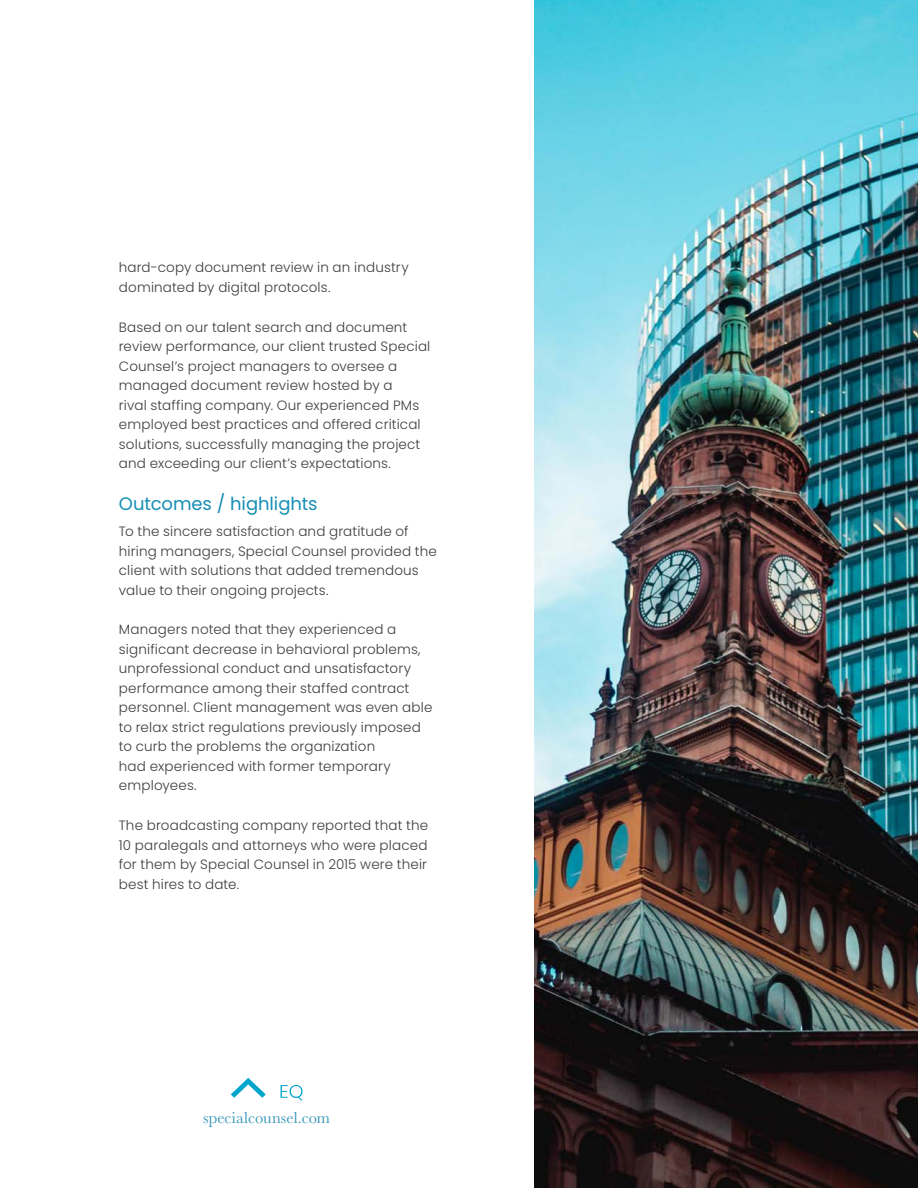
<style>
.page{position:relative;width:918px;height:1188px;background:#fff}
.page>*{position:absolute;margin:0;border:0;box-sizing:border-box;transform-origin:0 0}
.H3-Blue{font:18px "Poppins";letter-spacing:-.005em;color:#168fb4}
.Body-Baskerville{font:16.5px "Baskerville";color:#3a97ba}
.Body-Poppins{font:300 13.5px/19.5px "Poppins";letter-spacing:.01em;color:#3e3e3f}
</style>
<div class="page">
<svg style="left:231px;top:1078px;width:35px;height:20px"></svg>
<svg style="left:281px;top:1085px;width:22px;height:15px"></svg>
<img style="left:535px;top:0;width:383px;height:1188px">
<p class="Body-Poppins" style="left:119px;top:258px;width:291px">hard-copy document review in an industry dominated by digital protocols.</p>
<p class="Body-Poppins" style="left:119px;top:317px;width:313px">Based on our talent search and document review performance, our client trusted Special Counsel’s project managers to oversee a managed document review hosted by a<br>rival staffing company. Our experienced PMs employed best practices and offered critical solutions, successfully managing the project and exceeding our client’s expectations.</p>
<p class="H3-Blue" style="left:119px;top:493px;width:200px">Outcomes / highlights</p>
<p class="Body-Poppins" style="left:119px;top:522px;width:320px">To the sincere satisfaction and gratitude of hiring managers, Special Counsel provided the client with solutions that added tremendous value to their ongoing projects.</p>
<p class="Body-Poppins" style="left:119px;top:620px;width:315px">Managers noted that they experienced a significant decrease in behavioral problems, unprofessional conduct and unsatisfactory performance among their staffed contract personnel. Client management was even able to relax strict regulations previously imposed to curb the problems the organization<br>had experienced with former temporary employees.</p>
<p class="Body-Poppins" style="left:119px;top:816px;width:311px;text-align:justify">The broadcasting company reported that the 10 paralegals and attorneys who were placed for them by Special Counsel in 2015 were their best hires to date.</p>
<p class="Body-Baskerville" style="left:203px;top:1107px;width:129px">specialcounsel.com</p>
</div>
